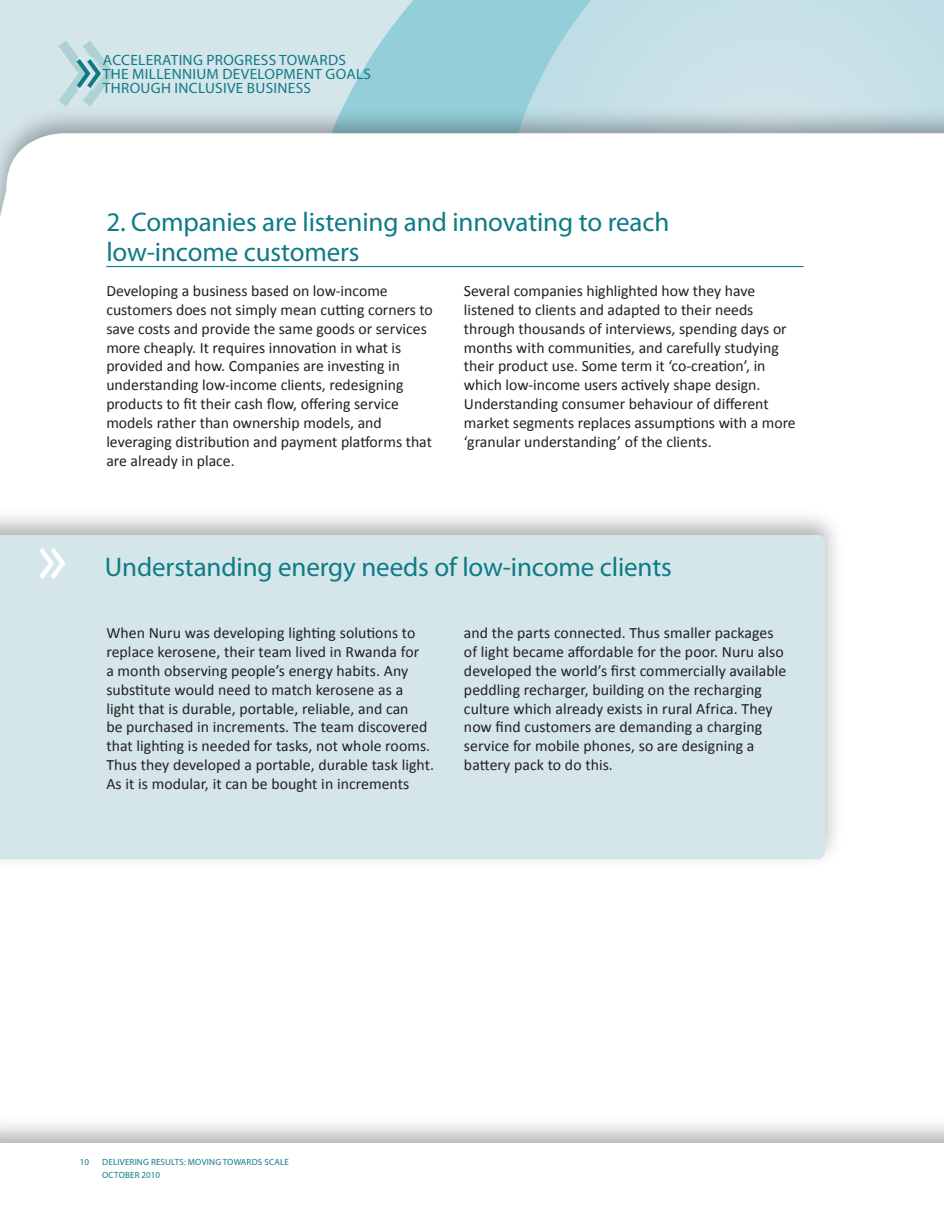
<style>
.page{position:relative;width:944px;height:1214px;background:#fff}
.page>*{position:absolute;margin:0;border:0;box-sizing:border-box;transform-origin:0 0}
.t1{font:27px/30px "Myriad Pro";letter-spacing:-.005em;color:#0f7b87}
.t2{font:15.75px/18.9px "Calibri";color:#231f20}
.t3{font:15px/14px "Myriad Pro";letter-spacing:.02em;color:#0f7b87}
.t4{font:9px/13.2px "Myriad Pro";letter-spacing:.02em;color:#0f7b87}
</style>
<div class="page">
<div style="left:0;top:0;width:944px;height:614px;background:#d5e6ea"></div>
<svg style="left:343px;top:0;width:158px;height:106px;fill:#94cfd9"></svg>
<svg style="left:501px;top:0;width:443px;height:106px"></svg>
<div style="left:0;top:106px;width:944px;height:1108px;background:#231f20;opacity:.35"></div>
<div style="left:0;top:133px;width:944px;height:982px;background:#fff"></div>
<div style="left:0;top:1115px;width:944px;height:99px;background:#231f20;opacity:.35"></div>
<svg style="left:0;top:1142px;width:944px;height:72px"></svg>
<svg style="left:58px;top:41px;width:56px;height:66px"></svg>
<hr style="left:106px;top:266px;width:697px;height:1px;background:#0f7b87">
<div style="left:0;top:508px;width:844px;height:361px;background:#231f20;opacity:.35"></div>
<div style="left:0;top:535px;width:825px;height:324px;background:#d5e6ea"></div>
<svg style="left:39px;top:548px;width:27px;height:31px"></svg>
<p class="t3" style="left:103px;top:53px;width:270px">ACCELERATING PROGRESS TOWARDS<br>THE MILLENNIUM DEVELOPMENT GOALS<br>THROUGH INCLUSIVE BUSINESS</p>
<p class="t1" style="left:106px;top:207px;width:564px">2. Companies are listening and innovating to reach low-income customers</p>
<p class="t2" style="left:106px;top:281px;width:328px">Developing a business based on low-income customers does not simply mean cutting corners to save costs and provide the same goods or services more cheaply. It requires innovation in what is provided and how. Companies are investing in understanding low-income clients, redesigning products to fit their cash flow, offering service models rather than ownership models, and leveraging distribution and payment platforms that are already in place.</p>
<p class="t2" style="left:464px;top:281px;width:333px">Several companies highlighted how they have listened to clients and adapted to their needs through thousands of interviews, spending days or months with communities, and carefully studying their product use. Some term it ‘co-creation’, in which low-income users actively shape design.<br>Understanding consumer behaviour of different market segments replaces assumptions with a more ‘granular understanding’ of the clients.</p>
<p class="t1" style="left:105px;top:551px;width:568px">Understanding energy needs of low-income clients</p>
<p class="t2" style="left:106px;top:623px;width:329px">When Nuru was developing lighting solutions to replace kerosene, their team lived in Rwanda for<br>a month observing people’s energy habits. Any substitute would need to match kerosene as a light that is durable, portable, reliable, and can<br>be purchased in increments. The team discovered that lighting is needed for tasks, not whole rooms.<br>Thus they developed a portable, durable task light.<br>As it is modular, it can be bought in increments</p>
<p class="t2" style="left:464px;top:623px;width:324px">and the parts connected. Thus smaller packages of light became affordable for the poor. Nuru also developed the world’s first commercially available peddling recharger, building on the recharging culture which already exists in rural Africa. They now find customers are demanding a charging service for mobile phones, so are designing a battery pack to do this.</p>
<p class="t4" style="left:80px;top:1155px;width:11px">10</p>
<p class="t4" style="left:102px;top:1155px;width:188px">DELIVERING RESULTS: MOVING TOWARDS SCALE<br>OCTOBER 2010</p>
</div>
